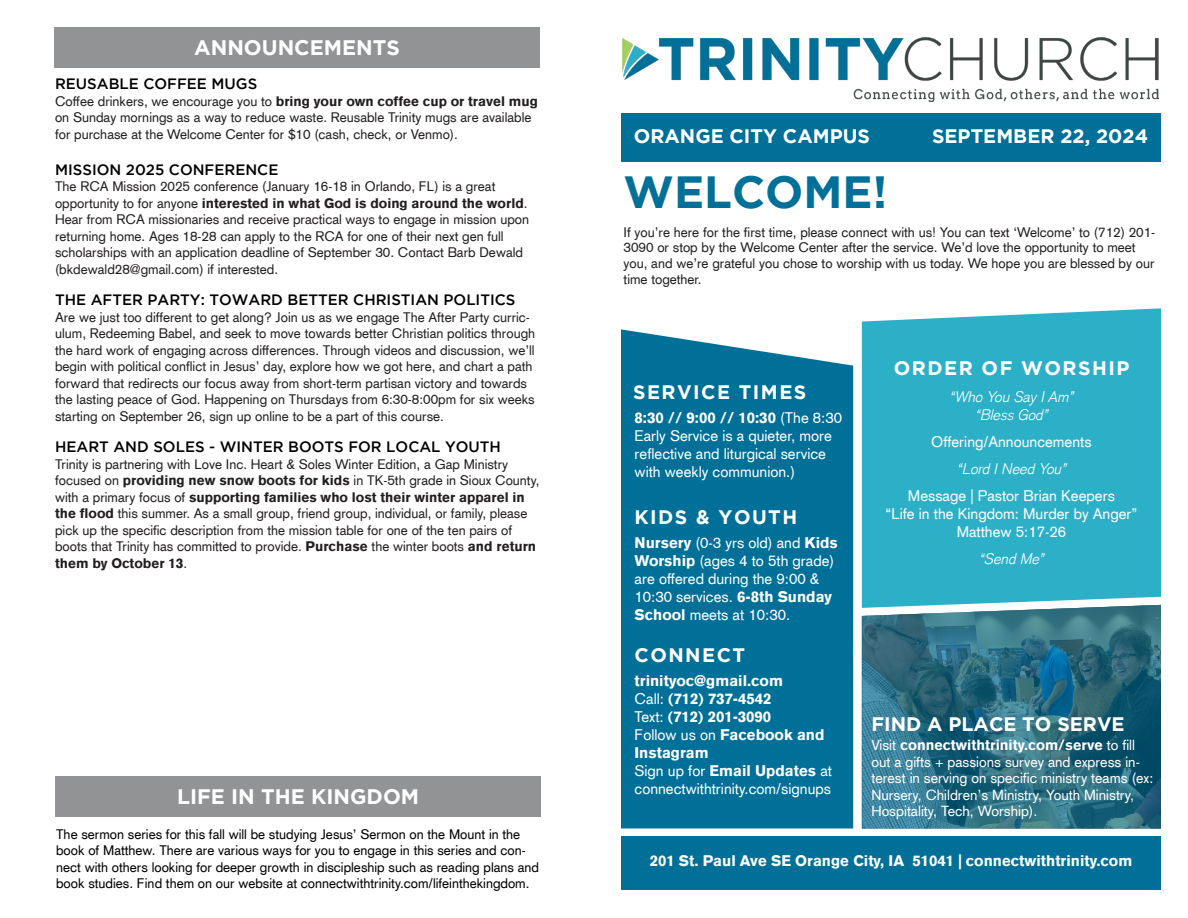
<style>
.page{position:relative;width:1188px;height:918px;background:#fff}
.page>*{position:absolute;margin:0;border:0;box-sizing:border-box;transform-origin:0 0}
.t1{font:700 45px "Gotham";color:#007098}
.t2{font:700 21px "Gotham";color:#fff}
.t3{font:700 19.5px "Gotham";color:#fff}
.t4{font:700 19.5px "Gotham";letter-spacing:.075em;color:#fff}
.t5{font:15px/18px "Akzidenz Grotesk CE";color:#fff}
.t6{font:900 15px "Akzidenz Grotesk CE";color:#fff}
.t7{font:500 15px "Gotham";color:#000}
.t8{font:italic 300 15px "Akzidenz Grotesk";color:#fff}
.t9{font:14.25px/16.5px "Akzidenz Grotesk CE";color:#fff}
.t10{font:13.5px/16.5px "Akzidenz Grotesk CE";color:#231f20}
.t11{font:13.5px/16.5px "Akzidenz Grotesk CE";color:#000}
.s1{font-weight:900}
.s2{font-weight:400}
</style>
<div class="page">
<div style="left:621px;top:329px;width:232px;height:499px;background:#007098"></div>
<svg style="left:862px;top:608px;width:299px;height:221px;background:#2d6e82"></svg>
<div style="left:862px;top:308px;width:299px;height:300px;background:#2cb0c8"></div>
<div style="left:54px;top:27px;width:486px;height:41px;background:#919394"></div>
<div style="left:55px;top:776px;width:486px;height:40px;background:#919394"></div>
<img style="left:622px;top:38px;width:536px;height:63px">
<div style="left:621px;top:113px;width:540px;height:49px;background:#007098"></div>
<div style="left:621px;top:836px;width:540px;height:54px;background:#007098"></div>
<p class="t2" style="left:194px;top:36px;width:207px">ANNOUNCEMENTS</p>
<p class="t7" style="left:55px;top:75px;width:204px">REUSABLE COFFEE MUGS</p>
<p class="t10" style="left:55px;top:93px;width:484px">Coffee drinkers, we encourage you to <span class="s1">bring your own coffee cup or travel mug </span>on Sunday mornings as a way to reduce waste. Reusable Trinity mugs are available for purchase at the Welcome Center for $10 (cash, check, or Venmo).</p>
<p class="t7" style="left:55px;top:161px;width:225px">MISSION 2025 CONFERENCE</p>
<p class="t10" style="left:55px;top:178px;width:476px">The RCA Mission 2025 conference (January 16-18 in Orlando, FL) is a great opportunity to for anyone <span class="s1">interested in what God is doing around the world</span>.<br>Hear from RCA missionaries and receive practical ways to engage in mission upon returning home. Ages 18-28 can apply to the RCA for one of their next gen full scholarships with an application deadline of September 30. Contact Barb Dewald (bkdewald28@gmail.com) if interested.</p>
<p class="t7" style="left:55px;top:291px;width:462px">THE AFTER PARTY: TOWARD BETTER CHRISTIAN POLITICS</p>
<p class="t10" style="left:55px;top:309px;width:482px">Are we just too different to get along? Join us as we engage The After Party curric&shy;ulum, Redeeming Babel, and seek to move towards better Christian politics through the hard work of engaging across differences. Through videos and discussion, we’ll begin with political conflict in Jesus’ day, explore how we got here, and chart a path forward that redirects our focus away from short-term partisan victory and towards the lasting peace of God. Happening on Thursdays from 6:30-8:00pm for six weeks starting on September 26, sign up online to be a part of this course.</p>
<p class="t7" style="left:55px;top:438px;width:447px">HEART AND SOLES - WINTER BOOTS FOR LOCAL YOUTH</p>
<p class="t10" style="left:55px;top:456px;width:486px">Trinity is partnering with Love Inc. Heart &amp; Soles Winter Edition, a Gap Ministry focused on <span class="s1">providing new snow boots for kids</span> in TK-5th grade in Sioux County, with a primary focus of <span class="s1">supporting families who lost their winter apparel in the flood</span> this summer. As a small group, friend group, individual, or family, please pick up the specific description from the mission table for one of the ten pairs of boots that Trinity has committed to provide. <span class="s1">Purchase</span> the winter boots <span class="s1">and return them by October 13</span>.</p>
<p class="t2" style="left:177px;top:784px;width:244px">LIFE IN THE KINGDOM</p>
<p class="t11" style="left:56px;top:825px;width:484px">The sermon series for this fall will be studying Jesus’ Sermon on the Mount in the book of Matthew. There are various ways for you to engage in this series and con&shy;nect with others looking for deeper growth in discipleship such as reading plans and book studies. Find them on our website at connectwithtrinity.com/lifeinthekingdom.</p>
<p class="t3" style="left:634px;top:125px;width:238px">ORANGE CITY CAMPUS</p>
<p class="t3" style="left:932px;top:125px;width:217px">SEPTEMBER 22, 2024</p>
<p class="t1" style="left:624px;top:166px;width:265px">WELCOME!</p>
<p class="t10" style="left:624px;top:224px;width:533px;line-height:15.8px">If you’re here for the first time, please connect with us! You can text ‘Welcome’ to (712) 201- 3090 or stop by the Welcome Center after the service. We’d love the opportunity to meet you, and we’re grateful you chose to worship with us today. We hope you are blessed by our time together.</p>
<p class="t4" style="left:633px;top:381px;width:175px">SERVICE TIMES</p>
<p class="t5" style="left:635px;top:409px;width:209px"><span class="s1">8:30 // 9:00 // 10:30</span> (The 8:30<br>Early Service is a quieter, more reflective and liturgical service with weekly communion.)</p>
<p class="t4" style="left:635px;top:506px;width:164px">KIDS &amp; YOUTH</p>
<p class="t5" style="left:635px;top:533px;width:205px"><span class="s1">Nursery</span> (0-3 yrs old) and <span class="s1">Kids<br>Worship</span> (ages 4 to 5th grade) are offered during the 9:00 &amp;<br>10:30 services. <span class="s1">6-8th Sunday<br>School</span> meets at 10:30.</p>
<p class="t4" style="left:635px;top:644px;width:112px">CONNECT</p>
<p class="t6" style="left:635px;top:671px;width:150px">trinityoc@gmail.com</p>
<p class="t6" style="left:635px;top:689px;width:139px"><span class="s2">Call:</span> (712) 737-4542</p>
<p class="t6" style="left:635px;top:707px;width:138px"><span class="s2">Text:</span> (712) 201-3090</p>
<p class="t6" style="left:635px;top:725px;width:192px"><span class="s2">Follow us on</span> Facebook and</p>
<p class="t6" style="left:635px;top:743px;width:76px">Instagram</p>
<p class="t6" style="left:635px;top:761px;width:199px"><span class="s2">Sign up for</span> Email Updates <span class="s2">at</span></p>
<p class="t5" style="left:635px;top:780px;width:198px">connectwithtrinity.com/signups</p>
<p class="t4" style="left:894px;top:357px;width:237px">ORDER OF WORSHIP</p>
<p class="t8" style="left:950px;top:388px;width:125px">“Who You Say I Am”</p>
<p class="t8" style="left:975px;top:406px;width:74px">“Bless God”</p>
<p class="t5" style="left:931px;top:433px;width:162px">Offering/Announcements</p>
<p class="t8" style="left:957px;top:460px;width:110px">“Lord I Need You”</p>
<p class="t5" style="left:908px;top:487px;width:208px">Message | Pastor Brian Keepers</p>
<p class="t5" style="left:886px;top:505px;width:253px">“Life in the Kingdom: Murder by Anger”</p>
<p class="t5" style="left:957px;top:523px;width:111px">Matthew 5:17-26</p>
<p class="t8" style="left:979px;top:550px;width:66px">“Send Me”</p>
<p class="t3" style="left:871px;top:713px;width:255px">FIND A PLACE TO SERVE</p>
<p class="t9" style="left:871px;top:737px;width:283px">Visit <span class="s1">connectwithtrinity.com/serve</span> to fill out a gifts + passions survey and express in&shy;terest in serving on specific ministry teams (ex:<br>Nursery, Children’s Ministry, Youth Ministry, Hospitality, Tech, Worship).</p>
<p class="t6" style="left:650px;top:851px;width:484px">201 St. Paul Ave SE Orange City, IA 51041 | connectwithtrinity.com</p>
</div>
